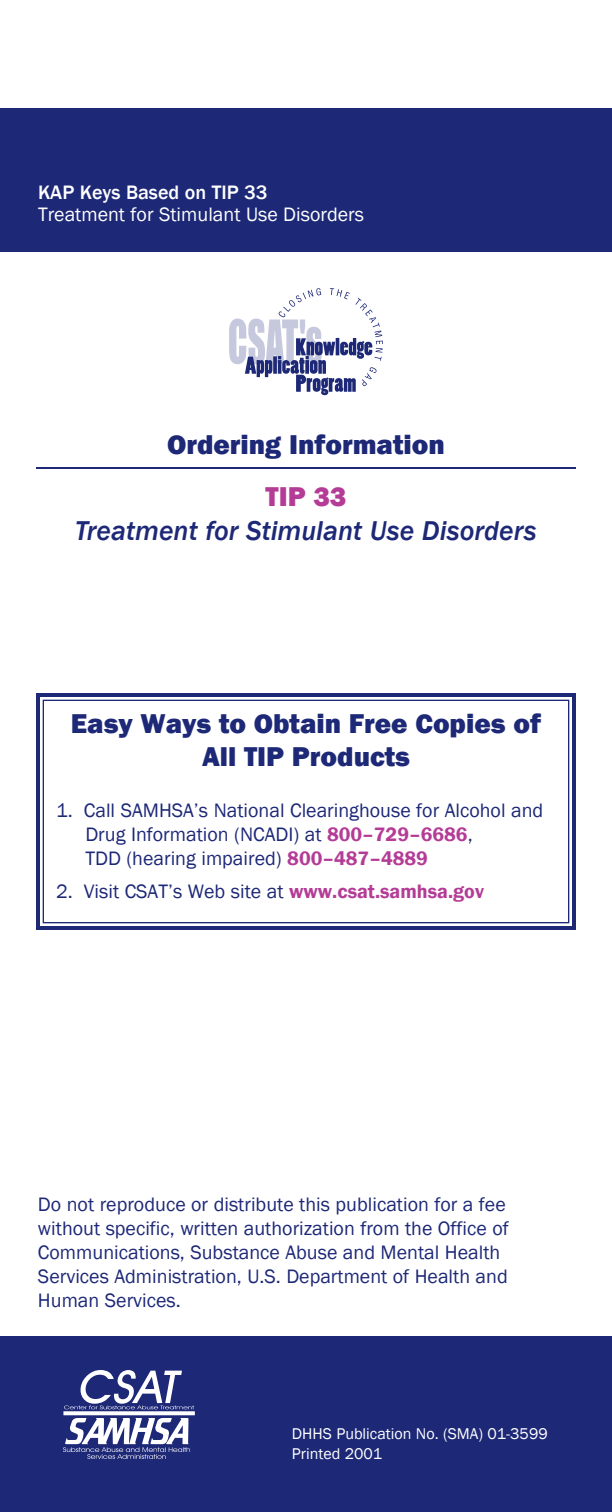
<style>
.page{position:relative;width:612px;height:1512px;background:#fff}
.page>*{position:absolute;margin:0;border:0;box-sizing:border-box;transform-origin:0 0}
.t1{font:800 28px/33.6px "Franklin Gothic";color:#1d2877;text-align:center}
.t2{font:italic 500 28px "Franklin Gothic";color:#1d2877}
.t3{font:800 28px "Franklin Gothic";color:#b43c96}
.t4{font:20px/24px "Franklin Gothic";color:#1d2877}
.t5{font:20px "Franklin Gothic";color:#fff}
.t6{font:500 20px "Franklin Gothic";color:#fff}
.t7{font:16px/19.2px "Franklin Gothic";color:#fff}
.s1{font-weight:600;color:#b43c96}
</style>
<div class="page">
<div style="left:0;top:1336px;width:612px;height:176px;background:#1d2877"></div>
<div style="left:0;top:108px;width:612px;height:144px;background:#1d2877"></div>
<svg style="left:36px;top:693px;width:540px;height:237px"></svg>
<div style="left:43px;top:700px;width:526px;height:223px;border:1px solid #1d2877"></div>
<hr style="left:36px;top:467px;width:540px;height:2px;background:#1d2877">
<svg style="left:229px;top:288px;width:154px;height:107px"></svg>
<svg style="left:64px;top:1370px;width:130px;height:39px"></svg>
<svg style="left:63px;top:1411px;width:132px;height:4px"></svg>
<svg style="left:63px;top:1418px;width:127px;height:41px"></svg>
<p class="t6" style="left:38px;top:181px;width:231px">KAP Keys Based on TIP 33</p>
<p class="t5" style="left:38px;top:203px;width:328px">Treatment for Stimulant Use Disorders</p>
<h1 class="t1" style="left:167px;top:427px;width:279px">Ordering Information</h1>
<h1 class="t3" style="left:266px;top:481px;width:82px">TIP 33</h1>
<h1 class="t2" style="left:75px;top:514px;width:463px">Treatment for Stimulant Use Disorders</h1>
<h1 class="t1" style="left:71px;top:706px;width:472px">Easy Ways to Obtain Free Copies of<br>All TIP Products</h1>
<p class="t4" style="left:85px;top:798px;width:459px;text-indent:-29px">1. Call SAMHSA’s National Clearinghouse for Alcohol and<br>Drug Information (NCADI) at <span class="s1">800–729–6686</span>,<br>TDD (hearing impaired) <span class="s1">800–487–4889</span></p>
<p class="t4" style="left:56px;top:879px;width:429px">2. Visit CSAT’s Web site at <span class="s1">www.csat.samhsa.gov</span></p>
<p class="t4" style="left:38px;top:1192px;width:472px">Do not reproduce or distribute this publication for a fee without specific, written authorization from the Office of Communications, Substance Abuse and Mental Health Services Administration, U.S. Department of Health and Human Services.</p>
<p class="t7" style="left:292px;top:1424px;width:257px">DHHS Publication No. (SMA) 01-3599<br>Printed 2001</p>
</div>
